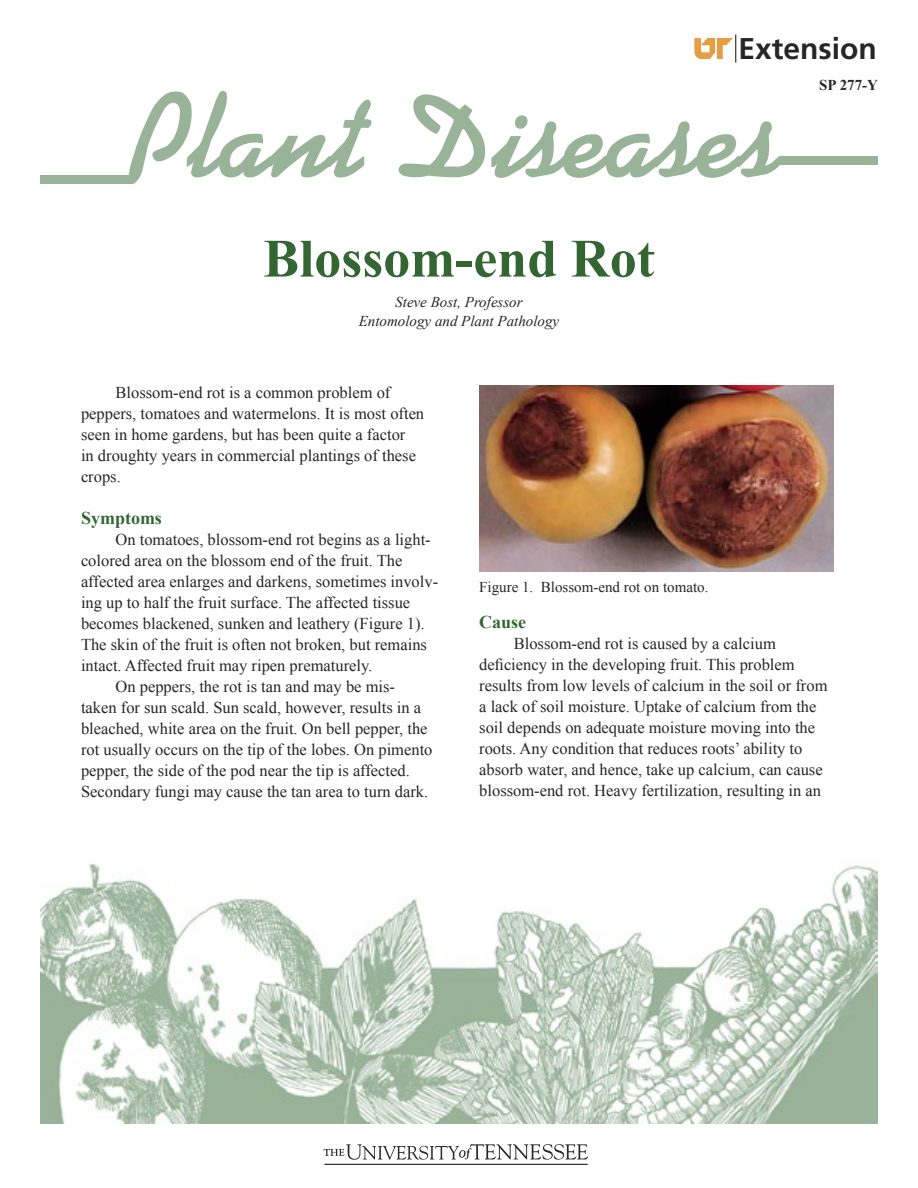
<style>
.page{position:relative;width:918px;height:1188px;background:#fff}
.page>*{position:absolute;margin:0;border:0;box-sizing:border-box;transform-origin:0 0}
.t1{font:700 54px "Times New Roman";color:#363}
.Heading_1{font:700 30px "Frutiger";color:#272525}
.t2{font:700 18px "Times New Roman";color:#363}
.t3{font:16.5px/21px "Times New Roman";color:#272525}
.t4{font:italic 15px "Times New Roman";color:#272525}
.t5{font:15px "Times New Roman";color:#272525}
.t6{font:700 15px "Times New Roman";color:#272525}
</style>
<div class="page">
<img style="left:479px;top:386px;width:354px;height:186px">
<div style="left:779px;top:156px;width:99px;height:9px;background:#99b399"></div>
<svg style="left:128px;top:91px;width:652px;height:93px"></svg>
<div style="left:40px;top:175px;width:92px;height:9px;background:#99b399"></div>
<svg style="left:694px;top:34px;width:42px;height:29px"></svg>
<svg style="left:323px;top:1144px;width:265px;height:21px"></svg>
<img style="left:40px;top:863px;width:838px;height:260px">
<p class="Heading_1" style="left:739px;top:31px;width:140px">Extension</p>
<p class="t1" style="left:263px;top:227px;width:393px">Blossom-end Rot</p>
<p class="t4" style="left:395px;top:293px;width:129px">Steve Bost, Professor</p>
<p class="t4" style="left:359px;top:312px;width:202px">Entomology and Plant Pathology</p>
<p class="t6" style="left:819px;top:76px;width:60px">SP 277-Y</p>
<p class="t3" style="left:116px;top:382px;width:276px">Blossom-end rot is a common problem of</p>
<p class="t3" style="left:81px;top:403px;width:345px">peppers, tomatoes and watermelons. It is most often seen in home gardens, but has been quite a factor<br>in droughty years in commercial plantings of these crops.</p>
<p class="t2" style="left:81px;top:508px;width:82px">Symptoms</p>
<p class="t3" style="left:81px;top:529px;width:359px;text-indent:35px">On tomatoes, blossom-end rot begins as a light&shy;colored area on the blossom end of the fruit. The affected area enlarges and darkens, sometimes involv&shy;ing up to half the fruit surface. The affected tissue becomes blackened, sunken and leathery (Figure 1).<br>The skin of the fruit is often not broken, but remains intact. Affected fruit may ripen prematurely.</p>
<p class="t3" style="left:81px;top:676px;width:353px;text-indent:35px">On peppers, the rot is tan and may be mis&shy;taken for sun scald. Sun scald, however, results in a bleached, white area on the fruit. On bell pepper, the rot usually occurs on the tip of the lobes. On pimento pepper, the side of the pod near the tip is affected.<br>Secondary fungi may cause the tan area to turn dark.</p>
<p class="t5" style="left:479px;top:578px;width:231px">Figure 1. Blossom-end rot on tomato.</p>
<p class="t2" style="left:479px;top:612px;width:48px">Cause</p>
<p class="t3" style="left:514px;top:633px;width:264px">Blossom-end rot is caused by a calcium</p>
<p class="t3" style="left:479px;top:654px;width:317px">deficiency in the developing fruit. This problem</p>
<p class="t3" style="left:479px;top:675px;width:350px">results from low levels of calcium in the soil or from a lack of soil moisture. Uptake of calcium from the soil depends on adequate moisture moving into the roots. Any condition that reduces roots’ ability to absorb water, and hence, take up calcium, can cause blossom-end rot. Heavy fertilization, resulting in an</p>
</div>
